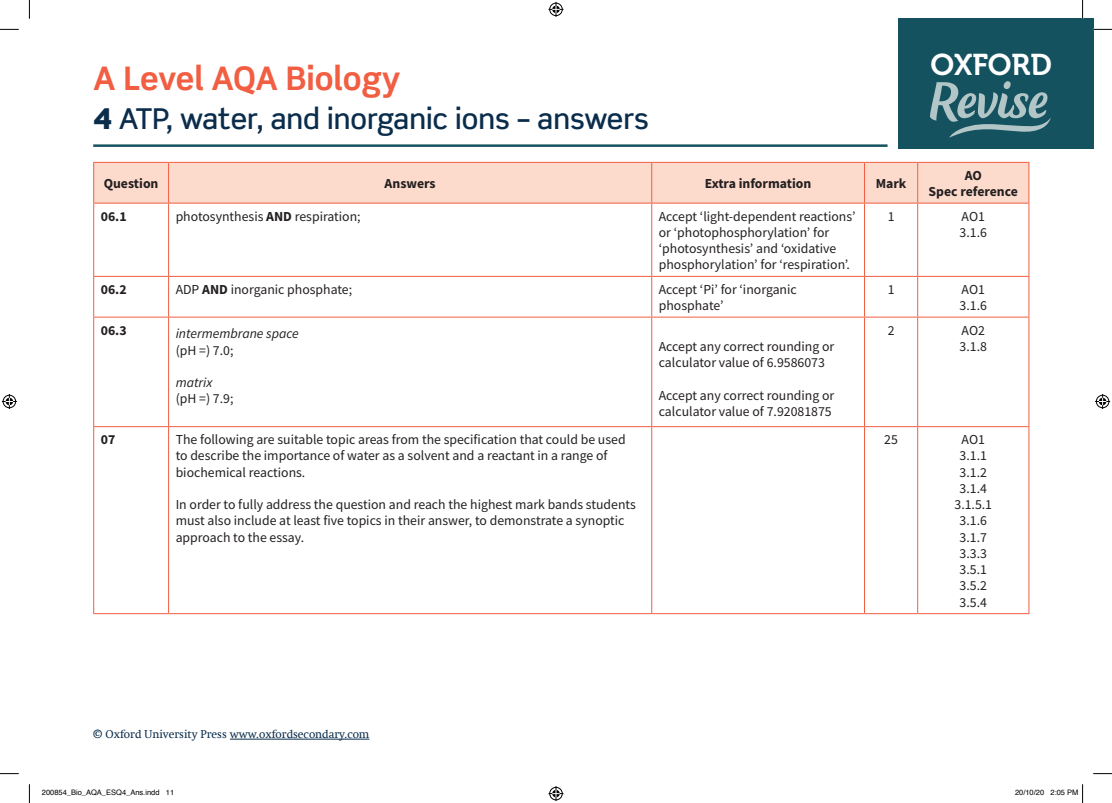
<style>
.page{position:relative;width:1112px;height:803px;background:#fff}
.page>*{position:absolute;margin:0;border:0;box-sizing:border-box;transform-origin:0 0}
.t1{font:700 32.5px "Scene Std";color:#f15e42}
.t2{font:29.88px "Museo 700";color:#fff}
.t3{font:500 28.75px "Scene Std";color:#0b2d4c}
.Answer_text_range_l{font:13.75px/16.2px "Source Sans Pro";color:#231f20}
.Answer_text_centred{font:13.75px "Source Sans Pro";color:#231f20}
.Answer_text_range_l-2{font:700 13.75px "Source Sans Pro";color:#231f20}
.Answer_text_range_l-3{font:italic 13.75px "Source Sans Pro";color:#231f20}
.Answer_text_centred-2{font:700 13.75px "Source Sans Pro";color:#231f20}
.t4{font:11.25px "OUP2 Swift";color:#0b2d4c}
.t5{font:7.5px "Helvetica";color:#000}
.s1{font-weight:900}
.s2{font-weight:700}
</style>
<div class="page">
<div style="left:897px;top:19px;width:195px;height:130px;background:#155260"></div>
<svg style="left:930px;top:81px;width:120px;height:57px"></svg>
<hr style="left:93px;top:144px;width:794px;height:3px;background:#155260">
<hr style="left:230px;top:739px;width:139px;height:1px;background:#0b2d4c">
<div style="left:94px;top:163px;width:934px;height:40px;background:#fddbcc"></div>
<hr style="left:168px;top:163px;width:1px;height:40px;background:#f15e42">
<hr style="left:651px;top:163px;width:1px;height:40px;background:#f15e42">
<hr style="left:93px;top:162px;width:75px;height:1px;background:#f15e42">
<hr style="left:93px;top:163px;width:1px;height:40px;background:#f15e42">
<hr style="left:168px;top:162px;width:483px;height:1px;background:#f15e42">
<hr style="left:651px;top:162px;width:213px;height:1px;background:#f15e42">
<hr style="left:864px;top:162px;width:53px;height:1px;background:#f15e42">
<hr style="left:863px;top:163px;width:1px;height:40px;background:#f15e42">
<hr style="left:917px;top:162px;width:112px;height:1px;background:#f15e42">
<hr style="left:1028px;top:163px;width:1px;height:40px;background:#f15e42">
<hr style="left:93px;top:203px;width:75px;height:1px;background:#f15e42">
<hr style="left:168px;top:203px;width:483px;height:1px;background:#f15e42">
<hr style="left:651px;top:203px;width:213px;height:1px;background:#f15e42">
<hr style="left:864px;top:203px;width:53px;height:1px;background:#f15e42">
<hr style="left:917px;top:203px;width:112px;height:1px;background:#f15e42">
<hr style="left:917px;top:163px;width:1px;height:40px;background:#f15e42">
<hr style="left:93px;top:204px;width:1px;height:72px;background:#f15e42">
<hr style="left:1028px;top:204px;width:1px;height:72px;background:#f15e42">
<hr style="left:93px;top:277px;width:1px;height:40px;background:#f15e42">
<hr style="left:1028px;top:277px;width:1px;height:40px;background:#f15e42">
<hr style="left:93px;top:317px;width:75px;height:1px;background:#f15e42">
<hr style="left:93px;top:318px;width:1px;height:108px;background:#f15e42">
<hr style="left:168px;top:317px;width:483px;height:1px;background:#f15e42">
<hr style="left:651px;top:317px;width:213px;height:1px;background:#f15e42">
<hr style="left:864px;top:317px;width:53px;height:1px;background:#f15e42">
<hr style="left:917px;top:317px;width:112px;height:1px;background:#f15e42">
<hr style="left:1028px;top:318px;width:1px;height:108px;background:#f15e42">
<hr style="left:93px;top:427px;width:1px;height:186px;background:#f15e42">
<hr style="left:1028px;top:427px;width:1px;height:186px;background:#f15e42">
<hr style="left:168px;top:204px;width:1px;height:72px;background:#f15e42">
<hr style="left:651px;top:204px;width:1px;height:72px;background:#f15e42">
<hr style="left:863px;top:204px;width:1px;height:72px;background:#f15e42">
<hr style="left:917px;top:204px;width:1px;height:72px;background:#f15e42">
<hr style="left:93px;top:276px;width:75px;height:1px;background:#f15e42">
<hr style="left:168px;top:276px;width:483px;height:1px;background:#f15e42">
<hr style="left:168px;top:277px;width:1px;height:40px;background:#f15e42">
<hr style="left:651px;top:276px;width:213px;height:1px;background:#f15e42">
<hr style="left:651px;top:277px;width:1px;height:40px;background:#f15e42">
<hr style="left:864px;top:276px;width:53px;height:1px;background:#f15e42">
<hr style="left:863px;top:277px;width:1px;height:40px;background:#f15e42">
<hr style="left:917px;top:276px;width:112px;height:1px;background:#f15e42">
<hr style="left:917px;top:277px;width:1px;height:40px;background:#f15e42">
<hr style="left:168px;top:318px;width:1px;height:108px;background:#f15e42">
<hr style="left:651px;top:318px;width:1px;height:108px;background:#f15e42">
<hr style="left:863px;top:318px;width:1px;height:108px;background:#f15e42">
<hr style="left:917px;top:318px;width:1px;height:108px;background:#f15e42">
<hr style="left:93px;top:426px;width:75px;height:1px;background:#f15e42">
<hr style="left:168px;top:426px;width:483px;height:1px;background:#f15e42">
<hr style="left:168px;top:427px;width:1px;height:186px;background:#f15e42">
<hr style="left:651px;top:426px;width:213px;height:1px;background:#f15e42">
<hr style="left:651px;top:427px;width:1px;height:186px;background:#f15e42">
<hr style="left:864px;top:426px;width:53px;height:1px;background:#f15e42">
<hr style="left:863px;top:427px;width:1px;height:186px;background:#f15e42">
<hr style="left:917px;top:426px;width:112px;height:1px;background:#f15e42">
<hr style="left:917px;top:427px;width:1px;height:186px;background:#f15e42">
<hr style="left:93px;top:613px;width:75px;height:1px;background:#f15e42">
<hr style="left:168px;top:613px;width:483px;height:1px;background:#f15e42">
<hr style="left:651px;top:613px;width:213px;height:1px;background:#f15e42">
<hr style="left:864px;top:613px;width:53px;height:1px;background:#f15e42">
<hr style="left:917px;top:613px;width:112px;height:1px;background:#f15e42">
<svg style="left:0;top:29px;width:19px;height:1px"></svg>
<svg style="left:1092px;top:29px;width:19px;height:1px"></svg>
<svg style="left:0;top:773px;width:19px;height:1px"></svg>
<svg style="left:1093px;top:773px;width:18px;height:1px"></svg>
<svg style="left:29px;top:0;width:1px;height:19px"></svg>
<svg style="left:29px;top:784px;width:1px;height:19px"></svg>
<svg style="left:1081px;top:0;width:2px;height:19px"></svg>
<svg style="left:548px;top:2px;width:15px;height:15px"></svg>
<svg style="left:548px;top:786px;width:15px;height:15px"></svg>
<svg style="left:2px;top:394px;width:15px;height:15px"></svg>
<svg style="left:1095px;top:394px;width:14px;height:15px"></svg>
<svg style="left:1082px;top:784px;width:1px;height:19px"></svg>
<h1 class="t1" style="left:93px;top:58px;width:309px">A Level AQA Biology</h1>
<h3 class="t3" style="left:93px;top:101px;width:557px"><span class="s1">4</span> ATP, water, and inorganic ions – answers</h3>
<p class="Answer_text_range_l-2" style="left:104px;top:174px;width:56px">Question</p>
<p class="Answer_text_range_l-2" style="left:384px;top:174px;width:52px">Answers</p>
<p class="Answer_text_range_l-2" style="left:704px;top:174px;width:108px">Extra information</p>
<p class="Answer_text_centred-2" style="left:875px;top:174px;width:32px">Mark</p>
<h2 class="t2" style="left:930px;top:48px;width:123px">OXFORD</h2>
<p class="Answer_text_centred-2" style="left:964px;top:166px;width:19px">AO</p>
<p class="Answer_text_centred-2" style="left:928px;top:182px;width:91px">Spec reference</p>
<p class="Answer_text_range_l-2" style="left:101px;top:207px;width:27px">06.1</p>
<p class="Answer_text_range_l" style="left:176px;top:208px;width:186px">photosynthesis <span class="s2">AND</span> respiration;</p>
<p class="Answer_text_range_l" style="left:658px;top:208px;width:198px">Accept ‘light-dependent reactions’ or ‘photophosphorylation’ for ‘photosynthesis’ and ‘oxidative phosphorylation’ for ‘respiration’.</p>
<p class="Answer_text_centred" style="left:887px;top:207px;width:8px">1</p>
<p class="Answer_text_centred" style="left:961px;top:207px;width:25px">AO1</p>
<p class="Answer_text_centred" style="left:959px;top:223px;width:29px">3.1.6</p>
<p class="Answer_text_range_l-2" style="left:101px;top:280px;width:27px">06.2</p>
<p class="Answer_text_range_l" style="left:176px;top:281px;width:178px">ADP <span class="s2">AND</span> inorganic phosphate;</p>
<p class="Answer_text_range_l" style="left:658px;top:281px;width:139px">Accept ‘Pi’ for ‘inorganic phosphate’</p>
<p class="Answer_text_centred" style="left:887px;top:280px;width:8px">1</p>
<p class="Answer_text_centred" style="left:961px;top:280px;width:25px">AO1</p>
<p class="Answer_text_centred" style="left:959px;top:297px;width:29px">3.1.6</p>
<p class="Answer_text_range_l-2" style="left:101px;top:321px;width:27px">06.3</p>
<p class="Answer_text_range_l-3" style="left:176px;top:325px;width:125px">intermembrane space</p>
<p class="Answer_text_range_l" style="left:176px;top:342px;width:59px">(pH =) 7.0;</p>
<p class="Answer_text_range_l-3" style="left:176px;top:374px;width:38px">matrix</p>
<p class="Answer_text_range_l" style="left:176px;top:390px;width:59px">(pH =) 7.9;</p>
<p class="Answer_text_range_l-2" style="left:101px;top:430px;width:16px">07</p>
<p class="Answer_text_range_l" style="left:176px;top:431px;width:451px">The following are suitable topic areas from the specification that could be used to describe the importance of water as a solvent and a reactant in a range of biochemical reactions.</p>
<p class="Answer_text_range_l" style="left:176px;top:496px;width:461px">In order to fully address the question and reach the highest mark bands students must also include at least five topics in their answer, to demonstrate a synoptic approach to the essay.</p>
<p class="Answer_text_range_l" style="left:658px;top:338px;width:177px">Accept any correct rounding or calculator value of 6.9586073</p>
<p class="Answer_text_range_l" style="left:658px;top:387px;width:177px">Accept any correct rounding or calculator value of 7.92081875</p>
<p class="t4" style="left:93px;top:728px;width:278px">© Oxford University Press www.oxfordsecondary.com</p>
<p class="Answer_text_centred" style="left:887px;top:321px;width:8px">2</p>
<p class="Answer_text_centred" style="left:961px;top:321px;width:25px">AO2</p>
<p class="Answer_text_centred" style="left:959px;top:337px;width:29px">3.1.8</p>
<p class="Answer_text_centred" style="left:884px;top:431px;width:15px">25</p>
<p class="Answer_text_centred" style="left:961px;top:431px;width:25px">AO1</p>
<p class="Answer_text_centred" style="left:959px;top:447px;width:29px">3.1.1</p>
<p class="Answer_text_centred" style="left:959px;top:463px;width:29px">3.1.2</p>
<p class="Answer_text_centred" style="left:959px;top:479px;width:29px">3.1.4</p>
<p class="Answer_text_centred" style="left:954px;top:496px;width:39px">3.1.5.1</p>
<p class="Answer_text_centred" style="left:959px;top:512px;width:29px">3.1.6</p>
<p class="Answer_text_centred" style="left:959px;top:528px;width:29px">3.1.7</p>
<p class="Answer_text_centred" style="left:959px;top:544px;width:29px">3.3.3</p>
<p class="Answer_text_centred" style="left:959px;top:561px;width:29px">3.5.1</p>
<p class="Answer_text_centred" style="left:959px;top:577px;width:29px">3.5.2</p>
<p class="Answer_text_centred" style="left:959px;top:593px;width:29px">3.5.4</p>
<p class="t5" style="left:42px;top:787px;width:134px">200854_Bio_AQA_ESQ4_Ans.indd 11</p>
<p class="t5" style="left:1014px;top:787px;width:65px">20/10/20 2:05 PM</p>
</div>
